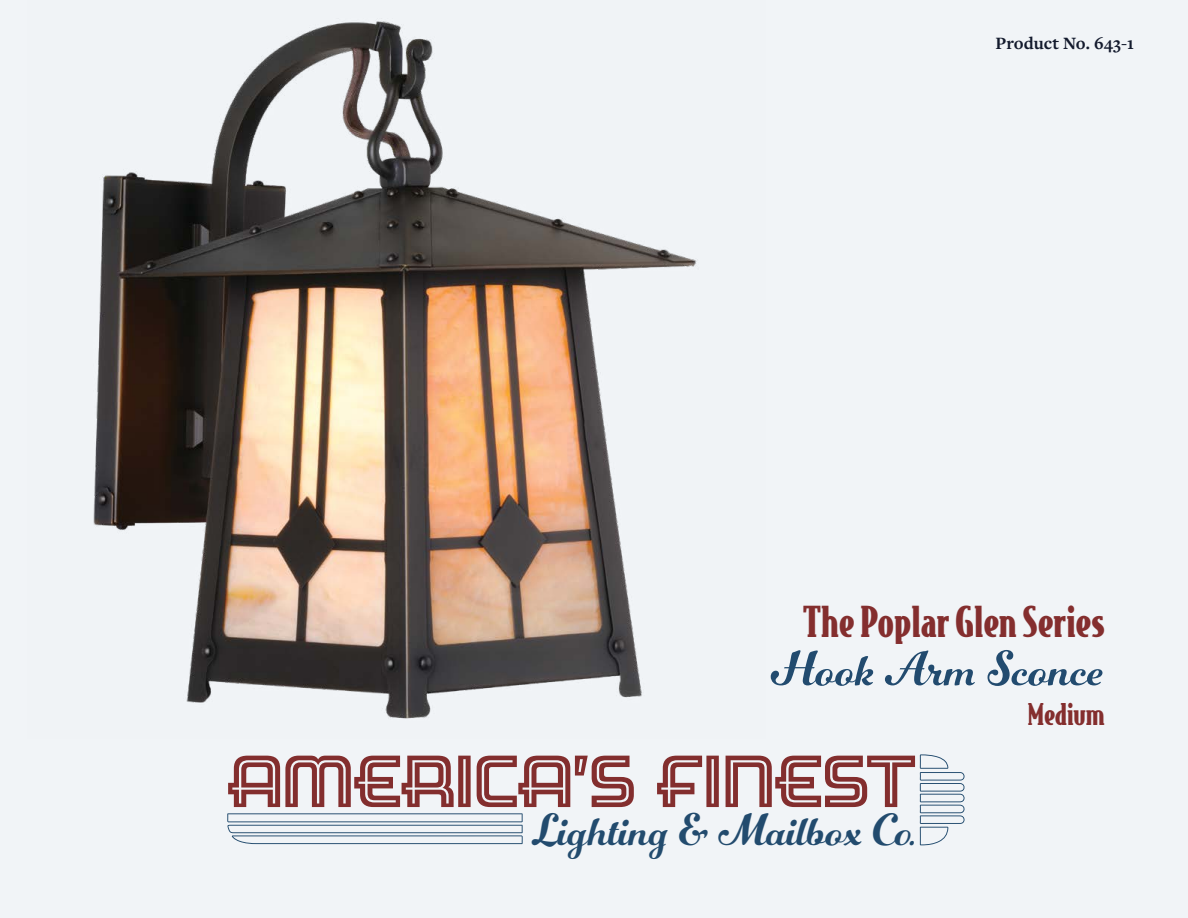
<style>
.page{position:relative;width:1188px;height:918px;background:#f1f4f7}
.page>*{position:absolute;margin:0;border:0;box-sizing:border-box;transform-origin:0 0}
.t1{font:70.8px "Hotel";letter-spacing:-.005em;color:#832e2e}
.t2{font:51px "Number Five Smooth";color:#224b6f}
.t3{font:46.95px "Number Five Smooth";color:#224b6e}
.t4{font:900 40.5px "Bodega Serif";color:#842e2e}
.t5{font:900 28.5px "Bodega Serif";color:#842e2e}
.t6{font:700 18px "Freight Text Pro";color:#131a2d}
</style>
<div class="page">
<svg style="left:227px;top:813px;width:296px;height:31px"></svg>
<svg style="left:920px;top:754px;width:45px;height:91px"></svg>
<img style="left:93px;top:21px;width:604px;height:698px">
<p class="t6" style="left:996px;top:31px;width:140px">Product No. 643-1</p>
<p class="t4" style="left:803px;top:595px;width:303px">The Poplar Glen Series</p>
<p class="t2" style="left:771px;top:638px;width:335px">Hook Arm Sconce</p>
<h1 class="t1" style="left:227px;top:744px;width:691px">AMERICA’S FINEST</h1>
<p class="t3" style="left:532px;top:801px;width:386px">Lighting &amp; Mailbox Co.</p>
<p class="t5" style="left:1028px;top:695px;width:78px">Medium</p>
</div>
